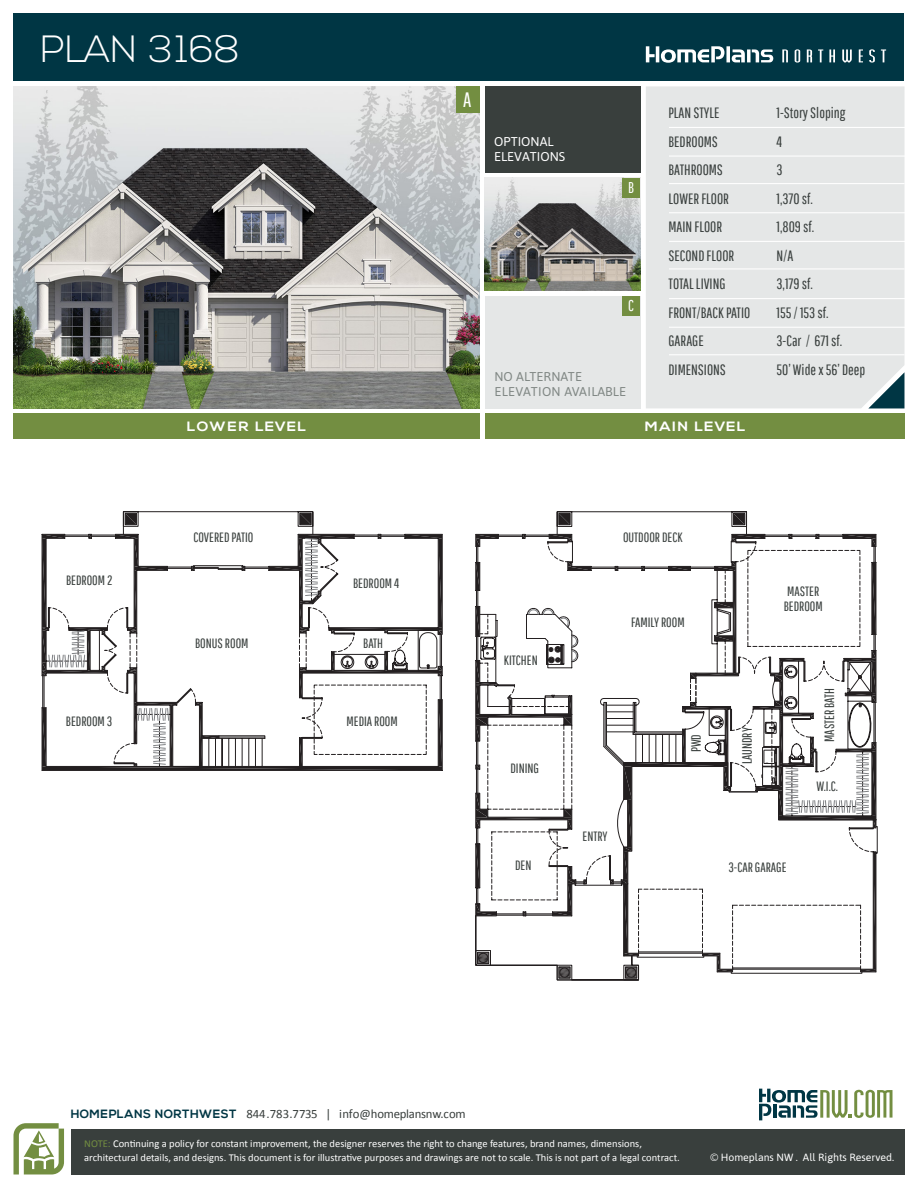
<style>
.page{position:relative;width:918px;height:1188px;background:#fff}
.page>*{position:absolute;margin:0;border:0;box-sizing:border-box;transform-origin:0 0}
.t1{font:300 37.95px "Nexa";letter-spacing:.01em;color:#fff}
.t2{font:20.85px "Pathway Gothic One";color:#fff}
.t3{font:15.6px "Pathway Gothic One";color:#fff}
.t4{font:15px "Pathway Gothic One";color:#393f3d}
.t5{font:13.5px/15px "Pathway Gothic One";color:#393f3d}
.t6{font:700 13.5px "Nexa";letter-spacing:.08em;color:#fff;scale:1.11 1}
.t7{font:12.75px "Calibri";letter-spacing:-.02em;color:#393f3d}
.t8{font:12.75px "Asap";color:#fff}
.t9{font:12.75px "Asap";letter-spacing:.02em;color:#808784}
.t10{font:12.75px "Asap";color:#808784}
.t11{font:10.5px/13.5px "Calibri";color:#fff}
.t12{font:10.5px "Asap";color:#fff}
.s1{font-family:"Nexa";font-weight:700;font-size:12px;color:#003644}
.s2{color:#738e41}
</style>
<div class="page">
<div style="left:14px;top:14px;width:890px;height:67px;background:#003644"></div>
<div style="left:71px;top:1129px;width:833px;height:45px;background:#393f3d"></div>
<svg style="left:14px;top:1123px;width:50px;height:52px"></svg>
<svg style="left:759px;top:1089px;width:134px;height:31px"></svg>
<img style="left:14px;top:86px;width:466px;height:322px">
<img style="left:485px;top:178px;width:155px;height:113px">
<div style="left:485px;top:86px;width:155px;height:87px;background:#393f3d"></div>
<div style="left:456px;top:86px;width:23px;height:27px;background:#738e41"></div>
<div style="left:622px;top:178px;width:18px;height:20px;background:#738e41"></div>
<div style="left:646px;top:86px;width:258px;height:322px;background:#e5e7e7"></div>
<hr style="left:669px;top:127px;width:240px;height:1px;background:#fff">
<hr style="left:669px;top:156px;width:240px;height:1px;background:#fff">
<hr style="left:669px;top:183px;width:236px;height:1px;background:#fff">
<svg style="left:868px;top:372px;width:36px;height:36px"></svg>
<hr style="left:669px;top:212px;width:240px;height:1px;background:#fff">
<hr style="left:669px;top:241px;width:240px;height:1px;background:#fff">
<hr style="left:669px;top:268px;width:236px;height:1px;background:#fff">
<hr style="left:669px;top:298px;width:240px;height:1px;background:#fff">
<hr style="left:669px;top:327px;width:240px;height:1px;background:#fff">
<hr style="left:669px;top:354px;width:236px;height:1px;background:#fff">
<div style="left:485px;top:296px;width:155px;height:113px;background:#e5e7e7"></div>
<div style="left:622px;top:296px;width:18px;height:19px;background:#738e41"></div>
<div style="left:485px;top:414px;width:419px;height:25px;background:#738e41"></div>
<div style="left:14px;top:414px;width:466px;height:25px;background:#738e41"></div>
<svg style="left:818px;top:49px;width:5px;height:13px"></svg>
<svg style="left:842px;top:49px;width:10px;height:13px"></svg>
<svg style="left:869px;top:49px;width:6px;height:14px"></svg>
<svg style="left:795px;top:49px;width:5px;height:14px"></svg>
<svg style="left:807px;top:49px;width:5px;height:13px"></svg>
<svg style="left:829px;top:49px;width:6px;height:13px"></svg>
<svg style="left:859px;top:49px;width:4px;height:13px"></svg>
<svg style="left:782px;top:49px;width:6px;height:13px"></svg>
<svg style="left:881px;top:49px;width:5px;height:13px"></svg>
<svg style="left:646px;top:46px;width:127px;height:17px"></svg>
<svg style="left:476px;top:511px;width:400px;height:467px"></svg>
<svg style="left:42px;top:511px;width:401px;height:259px"></svg>
<p class="t1" style="left:40px;top:28px;width:201px">PLAN 3168</p>
<p class="t2" style="left:463px;top:87px;width:10px">A</p>
<p class="t8" style="left:494px;top:134px;width:61px">OPTIONAL</p>
<p class="t8" style="left:494px;top:149px;width:73px">ELEVATIONS</p>
<p class="t3" style="left:628px;top:178px;width:7px">B</p>
<p class="t3" style="left:628px;top:296px;width:7px">C</p>
<p class="t10" style="left:495px;top:369px;width:89px">NO ALTERNATE</p>
<p class="t9" style="left:495px;top:384px;width:133px">ELEVATION AVAILABLE</p>
<p class="t4" style="left:669px;top:104px;width:53px">PLAN STYLE</p>
<p class="t4" style="left:777px;top:104px;width:70px">1-Story Sloping</p>
<p class="t4" style="left:669px;top:132px;width:51px">BEDROOMS</p>
<p class="t4" style="left:777px;top:132px;width:7px">4</p>
<p class="t4" style="left:669px;top:161px;width:56px">BATHROOMS</p>
<p class="t4" style="left:777px;top:161px;width:8px">3</p>
<p class="t4" style="left:669px;top:189px;width:62px">LOWER FLOOR</p>
<p class="t4" style="left:777px;top:189px;width:38px">1,370 sf.</p>
<p class="t4" style="left:669px;top:218px;width:55px">MAIN FLOOR</p>
<p class="t4" style="left:777px;top:218px;width:39px">1,809 sf.</p>
<p class="t4" style="left:669px;top:246px;width:67px">SECOND FLOOR</p>
<p class="t4" style="left:777px;top:246px;width:19px">N/A</p>
<p class="t4" style="left:669px;top:275px;width:59px">TOTAL LIVING</p>
<p class="t4" style="left:777px;top:275px;width:38px">3,179 sf.</p>
<p class="t4" style="left:669px;top:303px;width:83px">FRONT/BACK PATIO</p>
<p class="t4" style="left:777px;top:303px;width:54px">155 / 153 sf.</p>
<p class="t4" style="left:669px;top:332px;width:37px">GARAGE</p>
<p class="t4" style="left:777px;top:332px;width:67px">3-Car / 671 sf.</p>
<p class="t4" style="left:669px;top:360px;width:59px">DIMENSIONS</p>
<p class="t4" style="left:777px;top:360px;width:90px">50’ Wide x 56’ Deep</p>
<p class="t6" style="left:187px;top:418px;width:109px">LOWER LEVEL</p>
<p class="t6" style="left:645px;top:418px;width:92px">MAIN LEVEL</p>
<p class="t5" style="left:66px;top:572px;width:48px">BEDROOM 2</p>
<p class="t5" style="left:66px;top:714px;width:48px">BEDROOM 3</p>
<p class="t5" style="left:193px;top:530px;width:62px">COVERED PATIO</p>
<p class="t5" style="left:195px;top:635px;width:55px">BONUS ROOM</p>
<p class="t5" style="left:353px;top:576px;width:48px">BEDROOM 4</p>
<p class="t5" style="left:363px;top:635px;width:22px">BATH</p>
<p class="t5" style="left:347px;top:713px;width:53px">MEDIA ROOM</p>
<p class="t5" style="left:504px;top:652px;width:35px">KITCHEN</p>
<p class="t5" style="left:510px;top:760px;width:30px">DINING</p>
<p class="t5" style="left:515px;top:858px;width:18px">DEN</p>
<p class="t5" style="left:623px;top:530px;width:61px">OUTDOOR DECK</p>
<p class="t5" style="left:631px;top:615px;width:55px">FAMILY ROOM</p>
<p class="t5" style="left:582px;top:828px;width:27px">ENTRY</p>
<p class="t5" style="left:688px;top:752px;width:20px;rotate:-90deg">PWD</p>
<p class="t5" style="left:739px;top:764px;width:39px;rotate:-90deg">LAUNDRY</p>
<p class="t5" style="left:784px;top:583px;width:41px">MASTER<br>BEDROOM</p>
<p class="t5" style="left:822px;top:742px;width:56px;rotate:-90deg">MASTER BATH</p>
<p class="t5" style="left:816px;top:779px;width:23px">W.I.C.</p>
<p class="t5" style="left:728px;top:859px;width:60px">3-CAR GARAGE</p>
<p class="t7" style="left:71px;top:1106px;width:396px"><span class="s1">HOMEPLANS NORTHWEST</span> 844.783.7735 | info@homeplansnw.com</p>
<p class="t11" style="left:84px;top:1137px;width:597px"><span class="s2">NOTE:</span> Continuing a policy for constant improvement, the designer reserves the right to change features, brand names, dimensions, architectural details, and designs. This document is for illustrative purposes and drawings are not to scale. This is not part of a legal contract.</p>
<p class="t12" style="left:710px;top:1151px;width:185px">© Homeplans NW . All Rights Reserved.</p>
</div>
